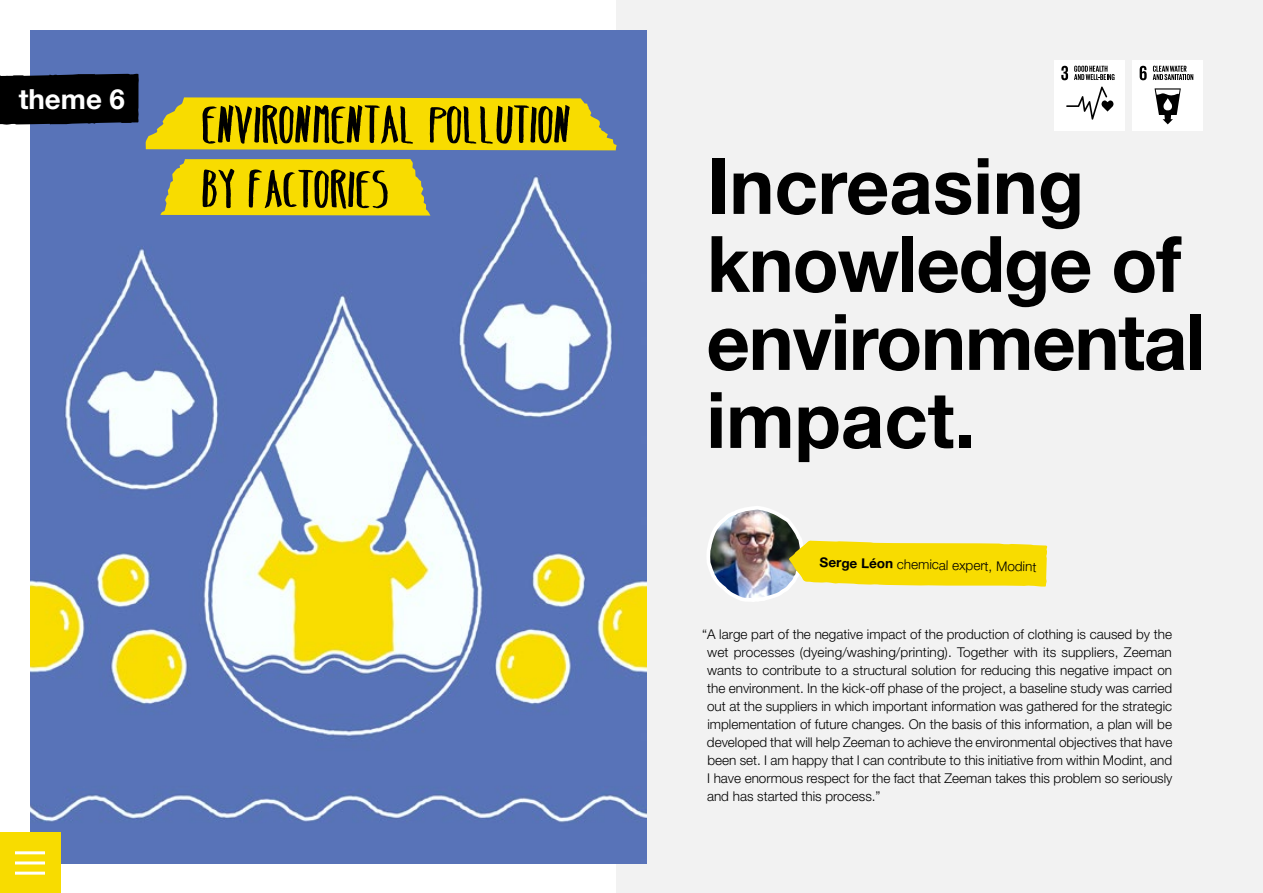
<style>
.page{position:relative;width:1263px;height:893px;background:#fff}
.page>*{position:absolute;margin:0;border:0;box-sizing:border-box;transform-origin:0 0}
.t1{font:700 78px/78px "Helvetica Neue LT Std";letter-spacing:-.015em;color:#000}
.t2{font:700 52.5px/64.5px "Belta";color:#000}
.t3{font:700 27.75px "Helvetica Neue LT Std";color:#fff}
.t4{font:300 13.5px/18px "Helvetica Neue LT Std";color:#000;text-align:justify}
.s1{font-weight:700}
</style>
<div class="page">
<div style="left:616px;top:0;width:647px;height:893px;background:#f2f2f2"></div>
<img style="left:30px;top:30px;width:616px;height:833px">
<svg style="left:707px;top:506px;width:340px;height:96px"></svg>
<div style="left:0;top:833px;width:60px;height:60px;background:#f8dc00"></div>
<hr style="left:15px;top:851px;width:30px;height:3px;background:#fff">
<hr style="left:15px;top:861px;width:30px;height:3px;background:#fff">
<hr style="left:15px;top:872px;width:30px;height:3px;background:#fff">
<div style="left:1132px;top:60px;width:71px;height:71px;background:#fff"></div>
<svg style="left:1140px;top:66px;width:7px;height:14px"></svg>
<svg style="left:1154px;top:88px;width:27px;height:36px"></svg>
<svg style="left:1153px;top:66px;width:40px;height:14px"></svg>
<div style="left:1054px;top:60px;width:71px;height:70px;background:#fff"></div>
<svg style="left:1061px;top:66px;width:7px;height:14px"></svg>
<svg style="left:1066px;top:87px;width:47px;height:33px"></svg>
<svg style="left:1074px;top:66px;width:40px;height:14px"></svg>
<svg style="left:160px;top:159px;width:270px;height:57px;background:#e9d210"></svg>
<svg style="left:0;top:74px;width:637px;height:77px;background:#98964a"></svg>
<h3 class="t3" style="left:19px;top:82px;width:108px">theme 6</h3>
<h2 class="t2" style="left:203px;top:92px;width:371px">ENVIRONMENTAL POLLUTION<br>BY FACTORIES</h2>
<h1 class="t1" style="left:706px;top:145px;width:501px">Increasing knowledge of environmental impact.</h1>
<p class="t4" style="left:820px;top:553px;width:218px;rotate:1deg"><span class="s1">Serge Léon</span> chemical expert, Modint</p>
<p class="t4" style="left:707px;top:625px;width:467px;text-indent:-5px">“A large part of the negative impact of the production of clothing is caused by the wet processes (dyeing/washing/printing). Together with its suppliers, Zeeman wants to contribute to a structural solution for reducing this negative impact on the environment. In the kick-off phase of the project, a baseline study was carried out at the suppliers in which important information was gathered for the strategic implementation of future changes. On the basis of this information, a plan will be developed that will help Zeeman to achieve the environmental objectives that have been set. I am happy that I can contribute to this initiative from within Modint, and I have enormous respect for the fact that Zeeman takes this problem so seriously and has started this process.”</p>
</div>
